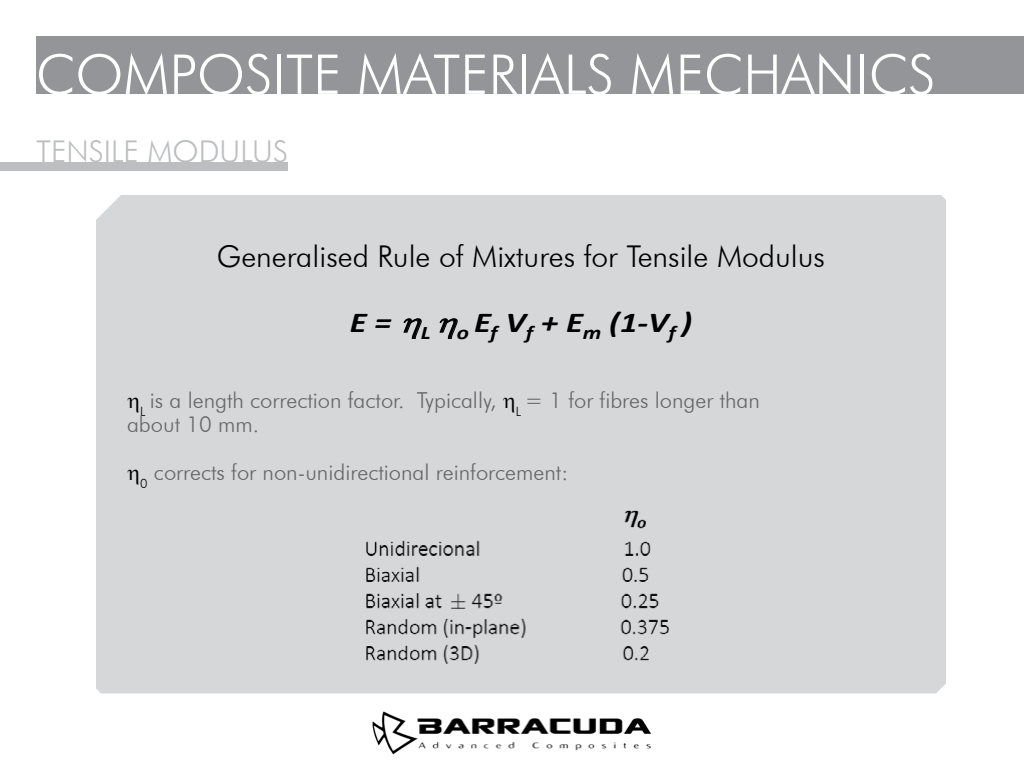
<style>
.page{position:relative;width:1024px;height:768px;background:#fff}
.page>*{position:absolute;margin:0;border:0;box-sizing:border-box;transform-origin:0 0}
.t1{font:300 55px "Futura BT";color:#fff}
.t2{font:300 30px "Futura BT";color:#000}
.t3{font:300 30px "Futura BT";color:#bcbec0}
.t4{font:italic 700 28.9px "Calibri";color:#000;scale:1.2 1}
.t5{font:300 22px/24px "Futura BT";color:#666}
</style>
<div class="page">
<div style="left:96px;top:195px;width:850px;height:498px;background:#d5d7d8"></div>
<div style="left:0;top:162px;width:288px;height:9px;background:#bcbec0"></div>
<img style="left:365px;top:503px;width:312px;height:166px">
<div style="left:36px;top:36px;width:988px;height:58px;background:#939598"></div>
<img style="left:372px;top:711px;width:279px;height:44px">
<svg style="left:398px;top:318px;width:25px;height:21px"></svg>
<svg style="left:434px;top:318px;width:25px;height:21px"></svg>
<svg style="left:127px;top:398px;width:12px;height:15px"></svg>
<svg style="left:503px;top:398px;width:11px;height:15px"></svg>
<svg style="left:127px;top:470px;width:12px;height:15px"></svg>
<h1 class="t1" style="left:36px;top:41px;width:901px">COMPOSITE MATERIALS MECHANICS</h1>
<h2 class="t3" style="left:36px;top:133px;width:253px">TENSILE MODULUS</h2>
<h2 class="t2" style="left:217px;top:238px;width:610px">Generalised Rule of Mixtures for Tensile Modulus</h2>
<h3 class="t4" style="left:350px;top:302px;width:69px">E = <sub>L</sub></h3>
<h3 class="t4" style="left:457px;top:302px;width:198px"><sub>o</sub> E<sub>f</sub> V<sub>f</sub> + E<sub>m</sub> (1-V<sub>f</sub> )</h3>
<p class="t5" style="left:127px;top:388px;width:634px;text-indent:13px"><sub>L</sub> is a length correction factor. Typically, <sub>L</sub> = 1 for fibres longer than about 10 mm.</p>
<p class="t5" style="left:140px;top:460px;width:429px"><sub>0</sub> corrects for non-unidirectional reinforcement:</p>
</div>
